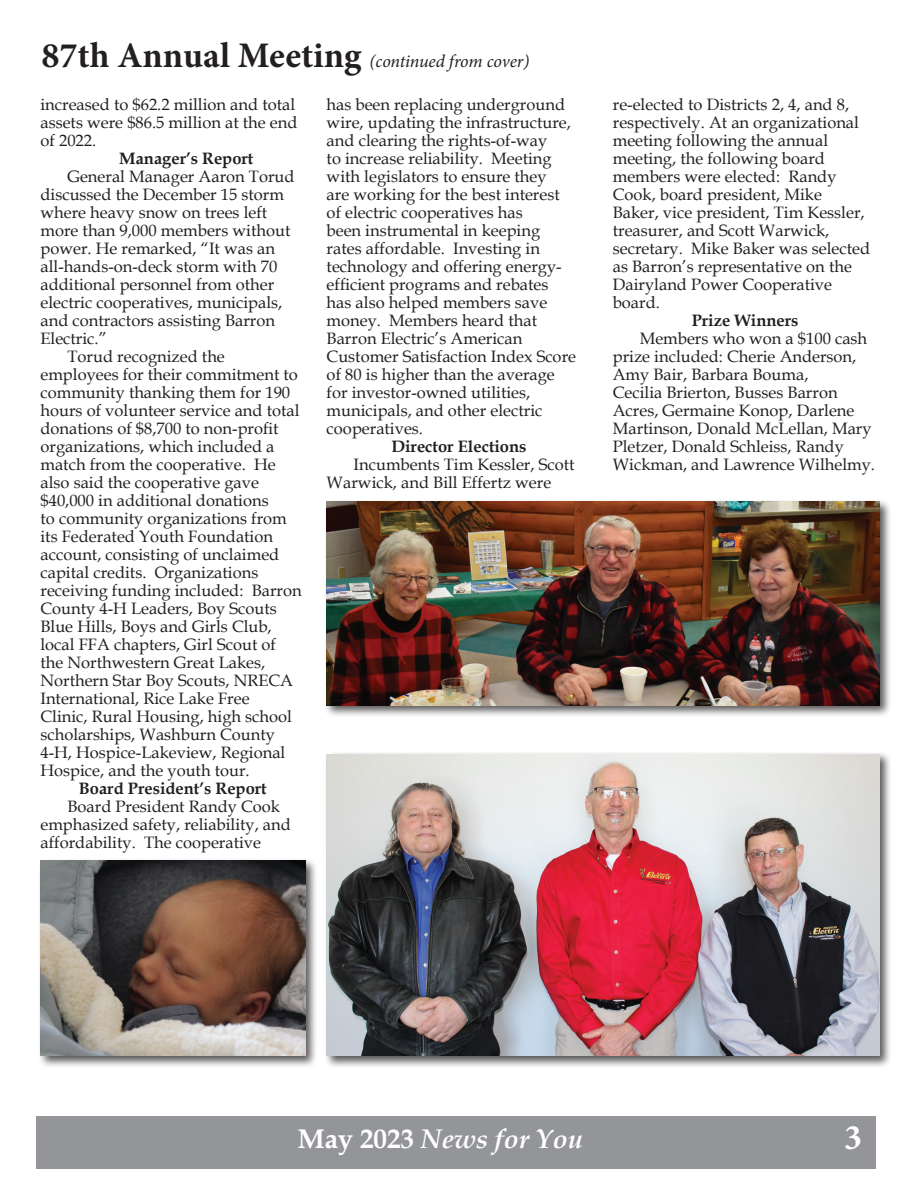
<style>
.page{position:relative;width:918px;height:1188px;background:#fff}
.page>*{position:absolute;margin:0;border:0;box-sizing:border-box;transform-origin:0 0}
.t1{font:italic 700 27px "Book Antiqua";color:#fff}
.t2{font:700 27px "Book Antiqua";color:#fff}
.t3{font:italic 18px "Minion Pro";letter-spacing:-.01em;color:#231f20}
.t4{font:16.5px/18px "Book Antiqua";color:#231f20}
.t5{font:700 16.5px "Book Antiqua";color:#231f20}
.s1{font-weight:700;font-style:normal;font-size:36px}
.s2{font-style:normal}
.s3{font-family:"Minion Pro";font-size:36px}
</style>
<div class="page">
<div style="left:36px;top:1116px;width:840px;height:53px;background:#939598"></div>
<div style="left:324px;top:751px;width:568px;height:318px;background:#231f20;opacity:.75"></div>
<img style="left:327px;top:754px;width:553px;height:302px">
<div style="left:324px;top:498px;width:568px;height:220px;background:#231f20;opacity:.75"></div>
<img style="left:327px;top:501px;width:553px;height:204px">
<div style="left:37px;top:858px;width:281px;height:210px;background:#231f20;opacity:.75"></div>
<img style="left:40px;top:861px;width:265px;height:195px">
<p class="t3" style="left:42px;top:49px;width:489px"><span class="s1">87th Annual Meeting</span> (continued from cover)</p>
<p class="t4" style="left:40px;top:95px;width:258px">increased to $62.2 million and total assets were $86.5 million at the end of 2022.</p>
<p class="t5" style="left:119px;top:147px;width:136px">Manager’s Report</p>
<p class="t4" style="left:67px;top:167px;width:229px">General Manager Aaron Torud</p>
<p class="t4" style="left:40px;top:185px;width:245px">discussed the December 15 storm</p>
<p class="t4" style="left:40px;top:203px;width:228px">where heavy snow on trees left</p>
<p class="t4" style="left:40px;top:221px;width:251px">more than 9,000 members without</p>
<p class="t4" style="left:40px;top:239px;width:236px">power. He remarked, “It was an</p>
<p class="t4" style="left:40px;top:257px;width:238px">all-hands-on-deck storm with 70</p>
<p class="t4" style="left:40px;top:275px;width:235px">additional personnel from other</p>
<p class="t4" style="left:40px;top:293px;width:243px">electric cooperatives, municipals,</p>
<p class="t4" style="left:40px;top:311px;width:236px">and contractors assisting Barron</p>
<p class="t4" style="left:40px;top:329px;width:68px">Electric.”</p>
<p class="t4" style="left:67px;top:347px;width:159px">Torud recognized the</p>
<p class="t4" style="left:40px;top:365px;width:259px">employees for their commitment to</p>
<p class="t4" style="left:40px;top:383px;width:251px">community thanking them for 190</p>
<p class="t4" style="left:40px;top:401px;width:261px">hours of volunteer service and total</p>
<p class="t4" style="left:40px;top:419px;width:240px">donations of $8,700 to non-profit</p>
<p class="t4" style="left:40px;top:437px;width:236px">organizations, which included a</p>
<p class="t4" style="left:40px;top:455px;width:237px">match from the cooperative. He</p>
<p class="t4" style="left:40px;top:473px;width:220px">also said the cooperative gave</p>
<p class="t4" style="left:40px;top:491px;width:230px">$40,000 in additional donations</p>
<p class="t4" style="left:40px;top:509px;width:248px">to community organizations from</p>
<p class="t4" style="left:40px;top:527px;width:234px">its Federated Youth Foundation</p>
<p class="t4" style="left:40px;top:545px;width:240px">account, consisting of unclaimed</p>
<p class="t4" style="left:40px;top:563px;width:219px">capital credits. Organizations</p>
<p class="t4" style="left:40px;top:581px;width:263px">receiving funding included: Barron</p>
<p class="t4" style="left:40px;top:599px;width:238px">County 4-H Leaders, Boy Scouts</p>
<p class="t4" style="left:40px;top:617px;width:233px">Blue Hills, Boys and Girls Club,</p>
<p class="t4" style="left:40px;top:635px;width:237px">local FFA chapters, Girl Scout of</p>
<p class="t4" style="left:40px;top:653px;width:226px">the Northwestern Great Lakes,</p>
<p class="t4" style="left:40px;top:671px;width:254px">Northern Star Boy Scouts, NRECA</p>
<p class="t4" style="left:40px;top:689px;width:211px">International, Rice Lake Free</p>
<p class="t4" style="left:40px;top:707px;width:253px">Clinic, Rural Housing, high school</p>
<p class="t4" style="left:40px;top:725px;width:236px">scholarships, Washburn County</p>
<p class="t4" style="left:40px;top:743px;width:246px">4-H, Hospice-Lakeview, Regional</p>
<p class="t4" style="left:40px;top:761px;width:211px">Hospice, and the youth tour.</p>
<p class="t5" style="left:79px;top:777px;width:189px">Board President’s Report</p>
<p class="t4" style="left:40px;top:797px;width:252px;text-indent:27px">Board President Randy Cook emphasized safety, reliability, and affordability. The cooperative</p>
<p class="t4" style="left:327px;top:95px;width:251px">has been replacing underground wire, updating the infrastructure, and clearing the rights-of-way<br>to increase reliability. Meeting with legislators to ensure they<br>are working for the best interest of electric cooperatives has<br>been instrumental in keeping rates affordable. Investing in technology and offering energy&shy;efficient programs and rebates has also helped members save money. Members heard that<br>Barron Electric’s American<br>Customer Satisfaction Index Score of 80 is higher than the average for investor-owned utilities, municipals, and other electric cooperatives.</p>
<p class="t5" style="left:391px;top:436px;width:137px">Director Elections</p>
<p class="t4" style="left:327px;top:455px;width:249px;text-indent:27px">Incumbents Tim Kessler, Scott<br>Warwick, and Bill Effertz were</p>
<p class="t4" style="left:613px;top:95px;width:259px">re-elected to Districts 2, 4, and 8, respectively. At an organizational meeting following the annual meeting, the following board members were elected: Randy<br>Cook, board president, Mike<br>Baker, vice president, Tim Kessler, treasurer, and Scott Warwick, secretary. Mike Baker was selected as Barron’s representative on the<br>Dairyland Power Cooperative board.</p>
<p class="t5" style="left:692px;top:310px;width:108px">Prize Winners</p>
<p class="t4" style="left:613px;top:329px;width:264px;text-indent:27px">Members who won a $100 cash prize included: Cherie Anderson,<br>Amy Bair, Barbara Bouma,<br>Cecilia Brierton, Busses Barron<br>Acres, Germaine Konop, Darlene<br>Martinson, Donald McLellan, Mary<br>Pletzer, Donald Schleiss, Randy<br>Wickman, and Lawrence Wilhelmy.</p>
<h1 class="t1" style="left:298px;top:1120px;width:287px"><span class="s2">May 2023</span> News for You</h1>
<h1 class="t2" style="left:826px;top:1123px;width:38px">3<span class="s3">3</span></h1>
</div>
